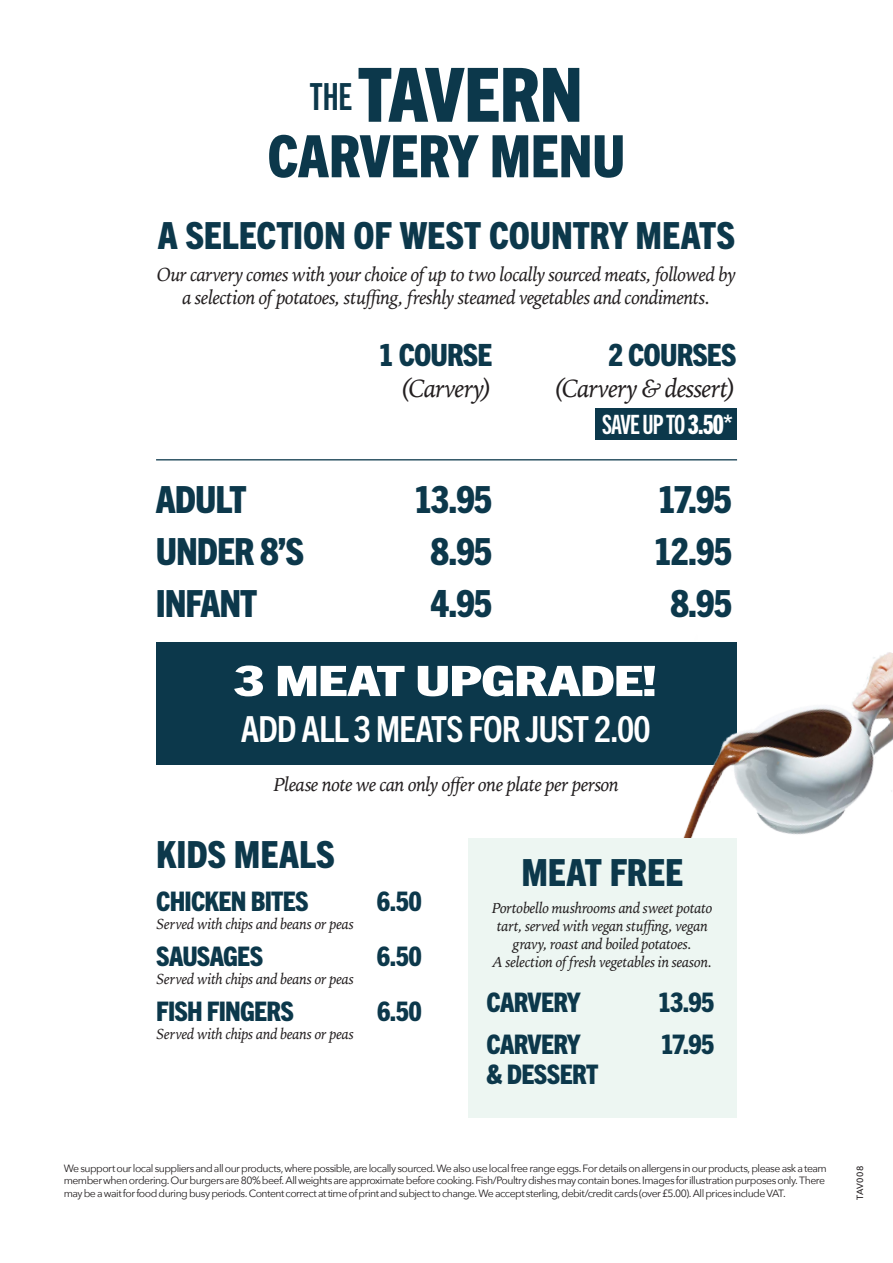
<style>
.page{position:relative;width:893px;height:1263px;background:#fff}
.page>*{position:absolute;margin:0;border:0;box-sizing:border-box;transform-origin:0 0}
.t1{font:800 condensed 75px "Trade Gothic Next LT Pro";letter-spacing:-.01em;color:#0c384b}
.t2{font:800 condensed 58.5px "Trade Gothic Next LT Pro";letter-spacing:-.01em;color:#0c384b}
.t3{font:800 condensed 42px "Trade Gothic Next LT Pro";letter-spacing:-.025em;color:#fff;scale:1.5 1}
.t4{font:800 condensed 37.5px "Trade Gothic Next LT Pro";letter-spacing:-.005em;color:#0c384b}
.t5{font:700 condensed 36px "Trade Gothic Next LT Pro";letter-spacing:-.03em;color:#fff}
.t6{font:800 condensed 30.75px "Trade Gothic Next LT Pro";letter-spacing:-.03em;color:#0c384b}
.t7{font:800 condensed 27px "Trade Gothic Next LT Pro";letter-spacing:-.03em;color:#0c384b}
.t8{font:26.7px "Trade Gothic Next LT Pro Bd Cm";letter-spacing:-.035em;color:#fff}
.t9{font:italic 25.65px "Iowan Old Style";letter-spacing:-.03em;color:#231f20}
.t10{font:italic 19.5px/23.4px "Iowan Old Style";letter-spacing:-.03em;color:#231f20;text-align:center}
.t11{font:italic 15px/18px "Iowan Old Style";letter-spacing:-.02em;color:#231f20;text-align:center}
.t12{font:10.5px/12.6px "Avenir Next";letter-spacing:-.05em;color:#231f20}
.t13{font:500 9px "Avenir Next";letter-spacing:.01em;color:#231f20}
.s1{font-family:"Trade Gothic Next LT Pro Hv Cm"}
</style>
<div class="page">
<hr style="left:156px;top:459px;width:581px;height:1px;background:#0c384b">
<div style="left:156px;top:642px;width:581px;height:122px;background:#0c384b"></div>
<div style="left:595px;top:408px;width:142px;height:32px;background:#0c384b"></div>
<img style="left:626px;top:652px;width:267px;height:187px">
<div style="left:468px;top:839px;width:269px;height:279px;background:#edf6f2"></div>
<p class="t1" style="left:310px;top:43px;width:275px"><sup>THE</sup> TAVERN</p>
<p class="t2" style="left:267px;top:116px;width:359px">CARVERY MENU</p>
<p class="t4" style="left:158px;top:210px;width:579px">A SELECTION OF WEST COUNTRY MEATS</p>
<p class="t10" style="left:157px;top:261px;width:581px">Our carvery comes with your choice of up to two locally sourced meats, followed by a selection of potatoes, stuffing, freshly steamed vegetables and condiments.</p>
<p class="t6" style="left:379px;top:334px;width:115px">1 COURSE</p>
<p class="t6" style="left:608px;top:334px;width:130px">2 COURSES</p>
<p class="t9" style="left:400px;top:366px;width:93px">(Carvery)</p>
<p class="t9" style="left:554px;top:366px;width:184px">(Carvery &amp; dessert)</p>
<p class="t8" style="left:602px;top:406px;width:132px">SAVE UP TO <span class="s1">3.50*</span></p>
<p class="t4" style="left:156px;top:473px;width:92px">ADULT</p>
<p class="t4" style="left:414px;top:473px;width:80px">13.95</p>
<p class="t4" style="left:658px;top:473px;width:76px">17.95</p>
<p class="t4" style="left:156px;top:526px;width:150px">UNDER 8’S</p>
<p class="t4" style="left:431px;top:526px;width:63px">8.95</p>
<p class="t4" style="left:653px;top:526px;width:80px">12.95</p>
<p class="t4" style="left:156px;top:578px;width:103px">INFANT</p>
<p class="t4" style="left:431px;top:578px;width:63px">4.95</p>
<p class="t4" style="left:670px;top:578px;width:63px">8.95</p>
<p class="t3" style="left:234px;top:652px;width:284px">3 MEAT UPGRADE!</p>
<p class="t5" style="left:241px;top:704px;width:411px">ADD ALL 3 MEATS FOR JUST 2.00</p>
<p class="t10" style="left:274px;top:772px;width:347px">Please note we can only offer one plate per person</p>
<p class="t4" style="left:156px;top:829px;width:180px">KIDS MEALS</p>
<p class="t7" style="left:156px;top:883px;width:154px">CHICKEN BITES</p>
<p class="t7" style="left:377px;top:883px;width:46px">6.50</p>
<p class="t11" style="left:156px;top:915px;width:199px">Served with chips and beans or peas</p>
<p class="t7" style="left:156px;top:938px;width:109px">SAUSAGES</p>
<p class="t7" style="left:377px;top:938px;width:46px">6.50</p>
<p class="t11" style="left:156px;top:970px;width:199px">Served with chips and beans or peas</p>
<p class="t7" style="left:156px;top:993px;width:139px">FISH FINGERS</p>
<p class="t7" style="left:377px;top:993px;width:46px">6.50</p>
<p class="t11" style="left:156px;top:1025px;width:199px">Served with chips and beans or peas</p>
<p class="t4" style="left:521px;top:847px;width:163px">MEAT FREE</p>
<p class="t11" style="left:492px;top:898px;width:222px">Portobello mushrooms and sweet potato tart, served with vegan stuffing, vegan gravy, roast and boiled potatoes.<br>A selection of fresh vegetables in season.</p>
<p class="t7" style="left:486px;top:984px;width:95px">CARVERY</p>
<p class="t7" style="left:658px;top:984px;width:58px">13.95</p>
<p class="t7" style="left:486px;top:1025px;width:95px">CARVERY</p>
<p class="t7" style="left:660px;top:1025px;width:56px">17.95</p>
<p class="t7" style="left:486px;top:1055px;width:113px">&amp; DESSERT</p>
<p class="t12" style="left:64px;top:1161px;width:764px">We support our local suppliers and all our products, where possible, are locally sourced. We also use local free range eggs. For details on allergens in our products, please ask a team member when ordering. Our burgers are 80% beef. All weights are approximate before cooking. Fish/Poultry dishes may contain bones. Images for illustration purposes only. There may be a wait for food during busy periods. Content correct at time of print and subject to change. We accept sterling, debit/credit cards (over £5.00). All prices include VAT.</p>
<p class="t13" style="left:852px;top:1199px;width:35px;rotate:-90deg">TAV008</p>
</div>
